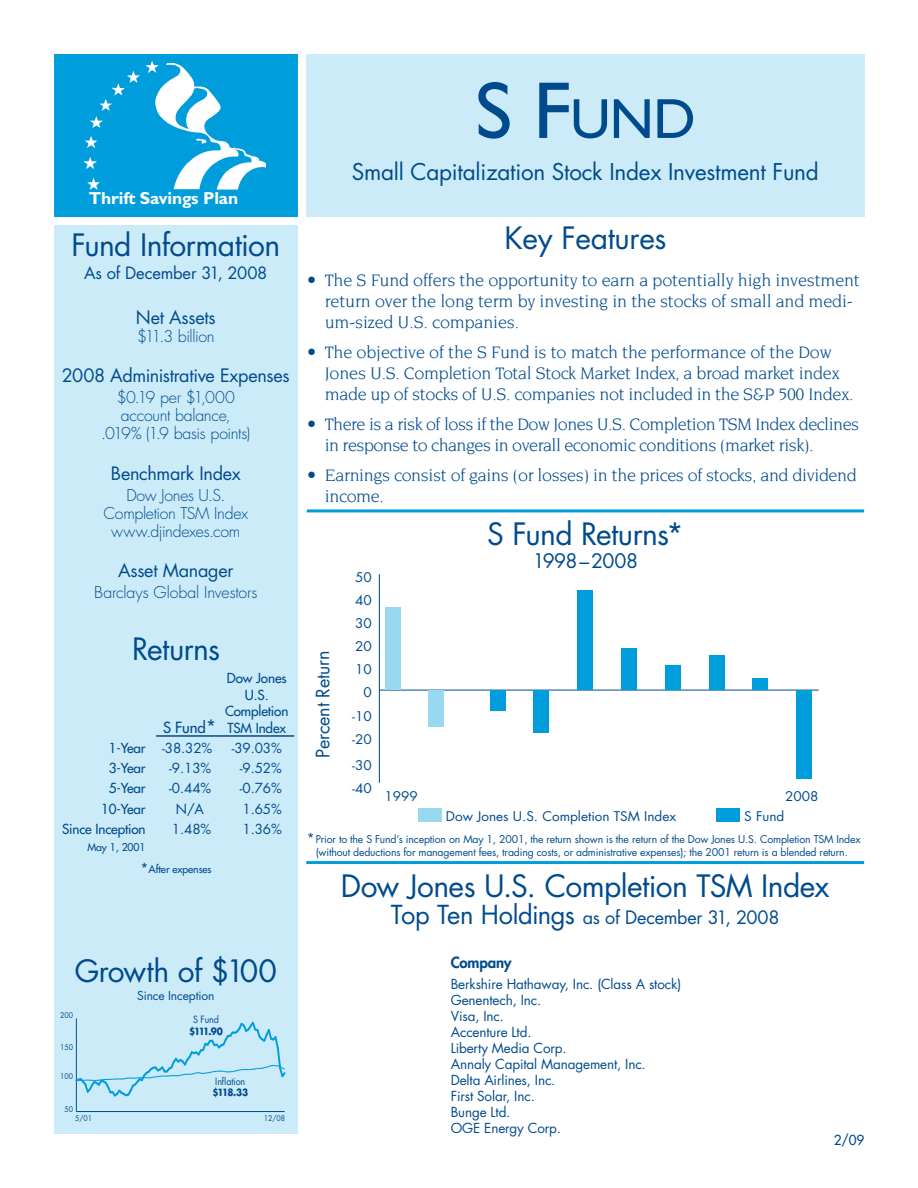
<style>
.page{position:relative;width:918px;height:1188px;background:#fff}
.page>*{position:absolute;margin:0;border:0;box-sizing:border-box;transform-origin:0 0}
.t1{font:56.7px "Gill Sans Std";color:#004b8d}
.t2{font:30px "Futura Std";letter-spacing:-.02em;color:#004b8d}
.t3{font:22.5px "Futura Std";letter-spacing:-.01em;color:#004b8d}
.t4{font:19.5px "Futura Std";letter-spacing:-.035em;color:#004b8d}
.t5{font:18px/21px "Novarese Std";letter-spacing:-.02em;color:#004b8d}
.t6{font:18px "Futura Std";letter-spacing:-.015em;color:#004b8d}
.t7{font:700 17.4px "Gill Sans Std";letter-spacing:-.01em;color:#fff}
.t8{font:16.5px "Futura Std";letter-spacing:-.01em;color:#004b8d}
.t9{font:300 15.9px/18px "Futura Std";letter-spacing:-.015em;color:#004b8d;text-align:center}
.t10{font:800 15px "Futura Std";letter-spacing:-.01em;color:#004b8d}
.t11{font:500 15px "Futura Std";color:#004b8d}
.t12{font:13.5px/16px "Futura Std";letter-spacing:-.01em;color:#004b8d}
.t13{font:500 13.5px/16.5px "Futura Std";letter-spacing:-.01em;color:#004b8d;text-align:center}
.t14{font:13.05px "Futura Std";color:#004b8d;scale:1.04 1}
.t15{font:12px "Futura Std";letter-spacing:-.01em;color:#004b8d}
.t16{font:10.5px/13.5px "Futura Std";letter-spacing:-.015em;color:#004b8d;text-align:center}
.t17{font:500 10.5px/22.2px "Futura Std";letter-spacing:-.01em;color:#004b8d}
.t18{font:9.75px "Futura Std";letter-spacing:-.01em;color:#004b8d;scale:.91 1}
.t19{font:700 9.75px "Futura Std";letter-spacing:-.135em;color:#004b8d;scale:.91 1}
.t20{font:7.65px "Futura Std";letter-spacing:-.01em;color:#004b8d;scale:.91 1}
.s1{font-weight:400;font-size:18px}
.s2{font-weight:500}
.s3{font-weight:400;font-size:13.5px}
.s4{font-size:81px}
.s5{font-size:19.5px}
.s6{font-size:13.5px}
.s7{font-size:25.5px}
</style>
<div class="page">
<div style="left:306px;top:54px;width:558px;height:163px;background:#ccebf8"></div>
<div style="left:54px;top:226px;width:244px;height:908px;background:#ccebf8"></div>
<div style="left:54px;top:54px;width:244px;height:162px;background:#009ddc"></div>
<img style="left:85px;top:61px;width:181px;height:128px">
<hr style="left:307px;top:509px;width:557px;height:3px;background:#009ddc">
<hr style="left:76px;top:1111px;width:209px;height:1px;background:#00529b">
<hr style="left:76px;top:1018px;width:1px;height:94px;background:#00529b">
<svg style="left:75px;top:1020px;width:211px;height:78px"></svg>
<hr style="left:306px;top:861px;width:558px;height:3px;background:#009ddc">
<hr style="left:156px;top:735px;width:63px;height:2px;background:#004b8d">
<hr style="left:219px;top:735px;width:75px;height:2px;background:#004b8d">
<hr style="left:379px;top:690px;width:440px;height:1px;background:#004b8d">
<hr style="left:379px;top:574px;width:1px;height:209px;background:#004b8d">
<div style="left:490px;top:690px;width:16px;height:21px;background:#009ddc"></div>
<div style="left:534px;top:690px;width:15px;height:42px;background:#009ddc"></div>
<div style="left:577px;top:591px;width:16px;height:99px;background:#009ddc"></div>
<div style="left:621px;top:648px;width:16px;height:42px;background:#009ddc"></div>
<div style="left:665px;top:666px;width:16px;height:24px;background:#009ddc"></div>
<div style="left:709px;top:655px;width:16px;height:35px;background:#009ddc"></div>
<div style="left:753px;top:678px;width:15px;height:12px;background:#009ddc"></div>
<div style="left:796px;top:690px;width:16px;height:88px;background:#009ddc"></div>
<div style="left:385px;top:608px;width:15px;height:82px;background:#99d8f1"></div>
<div style="left:428px;top:690px;width:16px;height:37px;background:#99d8f1"></div>
<div style="left:418px;top:809px;width:24px;height:13px;background:#99d8f1"></div>
<div style="left:716px;top:809px;width:24px;height:13px;background:#009ddc"></div>
<p class="t7" style="left:89px;top:188px;width:151px">Thrift Savings Plan</p>
<h2 class="t2" style="left:71px;top:226px;width:210px">Fund Information</h2>
<p class="t8" style="left:84px;top:262px;width:185px">As of December 31, 2008</p>
<p class="t6" style="left:136px;top:305px;width:82px">Net Assets</p>
<p class="t9" style="left:137px;top:327px;width:79px">$11.3 billion</p>
<p class="t6" style="left:62px;top:364px;width:229px">2008 Administrative Expenses</p>
<p class="t9" style="left:101px;top:389px;width:151px">$0.19 per $1,000 account balance, .019% (1.9 basis points)</p>
<p class="t6" style="left:111px;top:461px;width:131px">Benchmark Index</p>
<p class="t9" style="left:104px;top:486px;width:146px">Dow Jones U.S.<br>Completion TSM Index www.djindexes.com</p>
<p class="t6" style="left:118px;top:559px;width:117px">Asset Manager</p>
<p class="t9" style="left:94px;top:584px;width:165px">Barclays Global Investors</p>
<h2 class="t2" style="left:132px;top:630px;width:89px">Returns</h2>
<p class="t11" style="left:163px;top:718px;width:55px">S Fund<span class="s1">*</span></p>
<p class="t13" style="left:225px;top:670px;width:65px">Dow Jones<br>U.S.<br>Completion<br>TSM Index</p>
<p class="t12" style="left:109px;top:740px;width:105px"><span class="s2">1-Year</span> -38.32%</p>
<p class="t12" style="left:232px;top:740px;width:52px">-39.03%</p>
<p class="t13" style="left:109px;top:760px;width:38px">3-Year</p>
<p class="t12" style="left:169px;top:760px;width:43px">-9.13%</p>
<p class="t12" style="left:240px;top:760px;width:43px">-9.52%</p>
<p class="t13" style="left:109px;top:780px;width:38px">5-Year</p>
<p class="t12" style="left:169px;top:781px;width:43px">-0.44%</p>
<p class="t12" style="left:240px;top:781px;width:43px">-0.76%</p>
<p class="t13" style="left:101px;top:800px;width:46px">10-Year</p>
<p class="t12" style="left:176px;top:801px;width:30px">N/A</p>
<p class="t12" style="left:243px;top:801px;width:41px">1.65%</p>
<p class="t13" style="left:62px;top:821px;width:85px">Since Inception</p>
<p class="t12" style="left:172px;top:821px;width:41px">1.48%</p>
<p class="t12" style="left:243px;top:821px;width:41px">1.36%</p>
<p class="t17" style="left:141px;top:836px;width:73px;text-indent:-53px">May 1, 2001<br><span class="s3">*</span>After expenses</p>
<h2 class="t2" style="left:75px;top:952px;width:204px">Growth of $100</h2>
<p class="t15" style="left:137px;top:988px;width:79px">Since Inception</p>
<p class="t20" style="left:60px;top:1011px;width:16px">200</p>
<p class="t20" style="left:60px;top:1042px;width:16px">150</p>
<p class="t20" style="left:60px;top:1071px;width:16px">100</p>
<p class="t20" style="left:65px;top:1104px;width:11px">50</p>
<p class="t18" style="left:193px;top:1014px;width:30px">S Fund</p>
<p class="t19" style="left:189px;top:1025px;width:39px">$111.90</p>
<p class="t18" style="left:215px;top:1075px;width:34px">Inflation</p>
<p class="t19" style="left:213px;top:1086px;width:41px">$118.33</p>
<p class="t20" style="left:75px;top:1113px;width:20px">5/01</p>
<p class="t20" style="left:264px;top:1113px;width:25px">12/08</p>
<h1 class="t1" style="left:475px;top:86px;width:222px"><span class="s4">S F</span>und</h1>
<p class="t3" style="left:352px;top:157px;width:469px">Small Capitalization Stock Index Investment Fund</p>
<h2 class="t2" style="left:504px;top:218px;width:164px">Key Features</h2>
<p class="t5" style="left:325px;top:270px;width:537px;text-indent:-18px"><span class="s5">•</span> The S Fund offers the opportunity to earn a potentially high investment return over the long term by investing in the stocks of small and medi&shy;um-sized U.S. companies.</p>
<p class="t5" style="left:325px;top:342px;width:530px;text-indent:-18px"><span class="s5">•</span> The objective of the S Fund is to match the performance of the Dow<br>Jones U.S. Completion Total Stock Market Index, a broad market index made up of stocks of U.S. companies not included in the S&amp;P 500 Index.</p>
<p class="t5" style="left:325px;top:414px;width:536px;text-indent:-18px"><span class="s5">•</span> There is a risk of loss if the Dow Jones U.S. Completion TSM Index declines in response to changes in overall economic conditions (market risk).</p>
<p class="t5" style="left:325px;top:465px;width:534px;text-indent:-18px"><span class="s5">•</span> Earnings consist of gains (or losses) in the prices of stocks, and dividend income.</p>
<h2 class="t2" style="left:487px;top:515px;width:198px">S Fund Returns*</h2>
<p class="t4" style="left:533px;top:548px;width:107px">1998–2008</p>
<p class="t14" style="left:355px;top:568px;width:18px">50</p>
<p class="t14" style="left:355px;top:592px;width:18px">40</p>
<p class="t6" style="left:311px;top:758px;width:109px;rotate:-90deg">Percent Return</p>
<p class="t14" style="left:355px;top:615px;width:18px">30</p>
<p class="t14" style="left:355px;top:638px;width:18px">20</p>
<p class="t14" style="left:355px;top:661px;width:18px">10</p>
<p class="t14" style="left:364px;top:684px;width:10px">0</p>
<p class="t14" style="left:352px;top:707px;width:20px">-10</p>
<p class="t14" style="left:352px;top:731px;width:20px">-20</p>
<p class="t14" style="left:352px;top:757px;width:20px">-30</p>
<p class="t14" style="left:352px;top:780px;width:20px">-40</p>
<p class="t14" style="left:385px;top:788px;width:34px">1999</p>
<p class="t14" style="left:785px;top:788px;width:34px">2008</p>
<p class="t14" style="left:446px;top:808px;width:223px">Dow Jones U.S. Completion TSM Index</p>
<p class="t14" style="left:744px;top:808px;width:40px">S Fund</p>
<p class="t16" style="left:307px;top:832px;width:555px"><span class="s6">*</span>Prior to the S Fund’s inception on May 1, 2001, the return shown is the return of the Dow Jones U.S. Completion TSM Index (without deductions for management fees, trading costs, or administrative expenses); the 2001 return is a blended return.</p>
<h2 class="t2" style="left:341px;top:867px;width:490px">Dow Jones U.S. Completion TSM Index</h2>
<p class="t6" style="left:391px;top:906px;width:390px"><span class="s7">Top Ten Holdings</span> as of December 31, 2008</p>
<p class="t10" style="left:451px;top:953px;width:62px">Company</p>
<p class="t12" style="left:451px;top:976px;width:232px">Berkshire Hathaway, Inc. (Class A stock)<br>Genentech, Inc.<br>Visa, Inc.<br>Accenture Ltd.<br>Liberty Media Corp.<br>Annaly Capital Management, Inc.<br>Delta Airlines, Inc.<br>First Solar, Inc.<br>Bunge Ltd.<br>OGE Energy Corp.</p>
<p class="t13" style="left:834px;top:1132px;width:32px">2/09</p>
</div>
